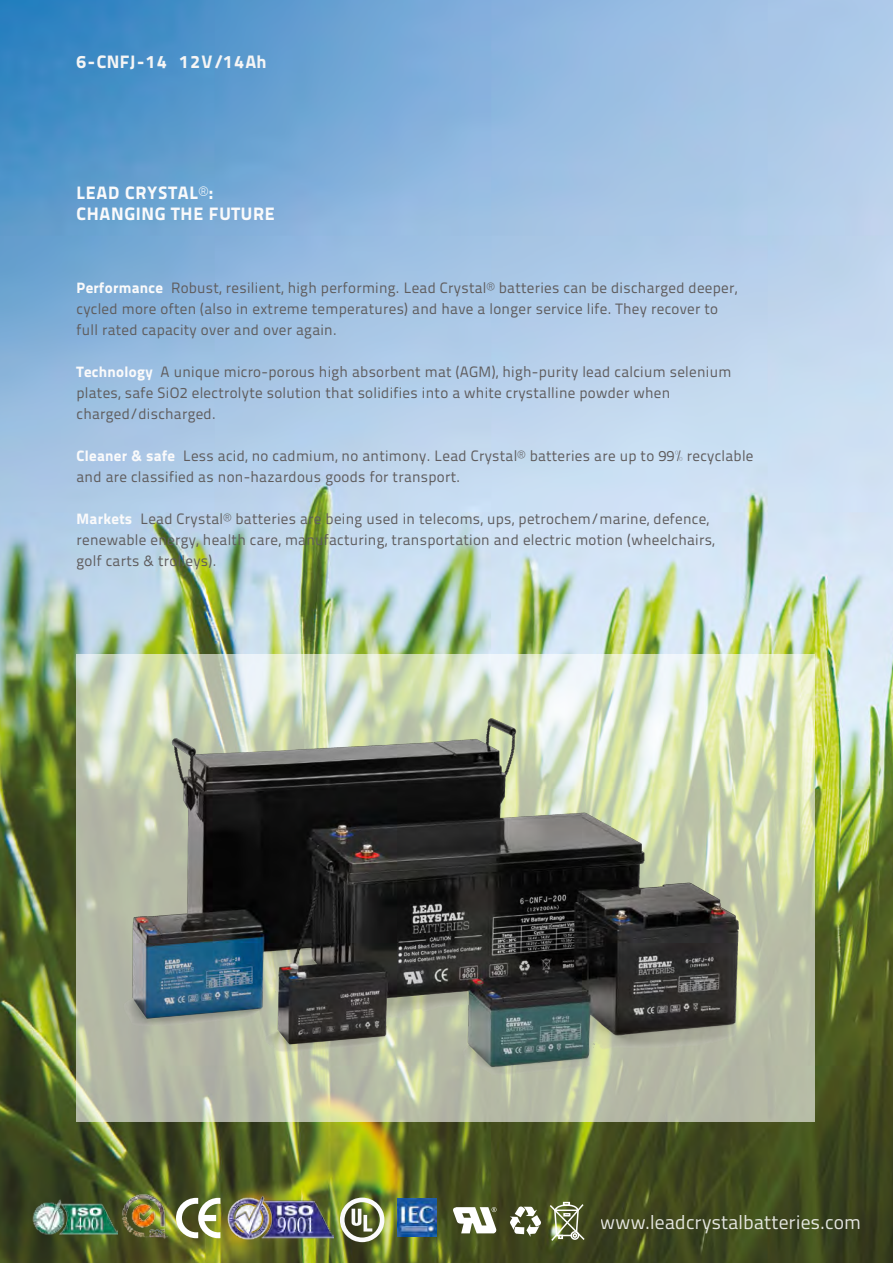
<style>
.page{position:relative;width:893px;height:1263px;background:#fff}
.page>*{position:absolute;margin:0;border:0;box-sizing:border-box;transform-origin:0 0}
.t1{font:19.5px "Titillium Web";letter-spacing:.02em;color:#fff}
.t2{font:18px/21.6px "Titillium Text 15 L 999 wt";letter-spacing:.04em;color:#fafafb}
.t3{font:18px "Titillium Text 15 L 999 wt";letter-spacing:.08em;color:#f5f5f5}
.t4{font:15px/21px "Titillium Text 15 L 400 wt";letter-spacing:.02em;color:#5f5c5d}
.s1{font-family:"Titillium Text 15 L 999 wt";color:#fafafb}
</style>
<div class="page">
<img style="left:0;top:0;width:893px;height:1263px">
<img style="left:117px;top:1188px;width:53px;height:54px">
<img style="left:30px;top:1198px;width:88px;height:38px">
<img style="left:398px;top:1198px;width:38px;height:39px">
<img style="left:227px;top:1193px;width:107px;height:49px">
<svg style="left:340px;top:1197px;width:44px;height:45px"></svg>
<svg style="left:176px;top:1198px;width:44px;height:40px"></svg>
<svg style="left:510px;top:1206px;width:31px;height:31px"></svg>
<svg style="left:452px;top:1207px;width:45px;height:26px"></svg>
<svg style="left:548px;top:1202px;width:38px;height:40px"></svg>
<div style="left:570px;top:1231px;width:9px;height:9px;border:2px solid #fff;border-radius:50%"></div>
<svg style="left:77px;top:1103px;width:738px;height:18px;background:#babea6"></svg>
<img style="left:51px;top:589px;width:771px;height:514px">
<p class="t3" style="left:77px;top:50px;width:192px">6-CNFJ-14 12V/14Ah</p>
<p class="t2" style="left:77px;top:181px;width:200px">LEAD CRYSTAL®:<br>CHANGING THE FUTURE</p>
<p class="t4" style="left:77px;top:277px;width:662px"><span class="s1">Performance</span> Robust, resilient, high performing. Lead Crystal® batteries can be discharged deeper, cycled more often (also in extreme temperatures) and have a longer service life. They recover to full rated capacity over and over again.</p>
<p class="t4" style="left:77px;top:361px;width:656px"><span class="s1">Technology</span> A unique micro-porous high absorbent mat (AGM), high-purity lead calcium selenium plates, safe SiO2 electrolyte solution that solidifies into a white crystalline powder when charged/discharged.</p>
<p class="t4" style="left:77px;top:445px;width:678px"><span class="s1">Cleaner &amp; safe</span> Less acid, no cadmium, no antimony. Lead Crystal® batteries are up to 99% recyclable and are classified as non-hazardous goods for transport.</p>
<p class="t4" style="left:77px;top:508px;width:640px"><span class="s1">Markets</span> Lead Crystal® batteries are being used in telecoms, ups, petrochem/marine, defence, renewable energy, health care, manufacturing, transportation and electric motion (wheelchairs, golf carts &amp; trolleys).</p>
<h1 class="t1" style="left:600px;top:1208px;width:262px">www.leadcrystalbatteries.com</h1>
</div>
